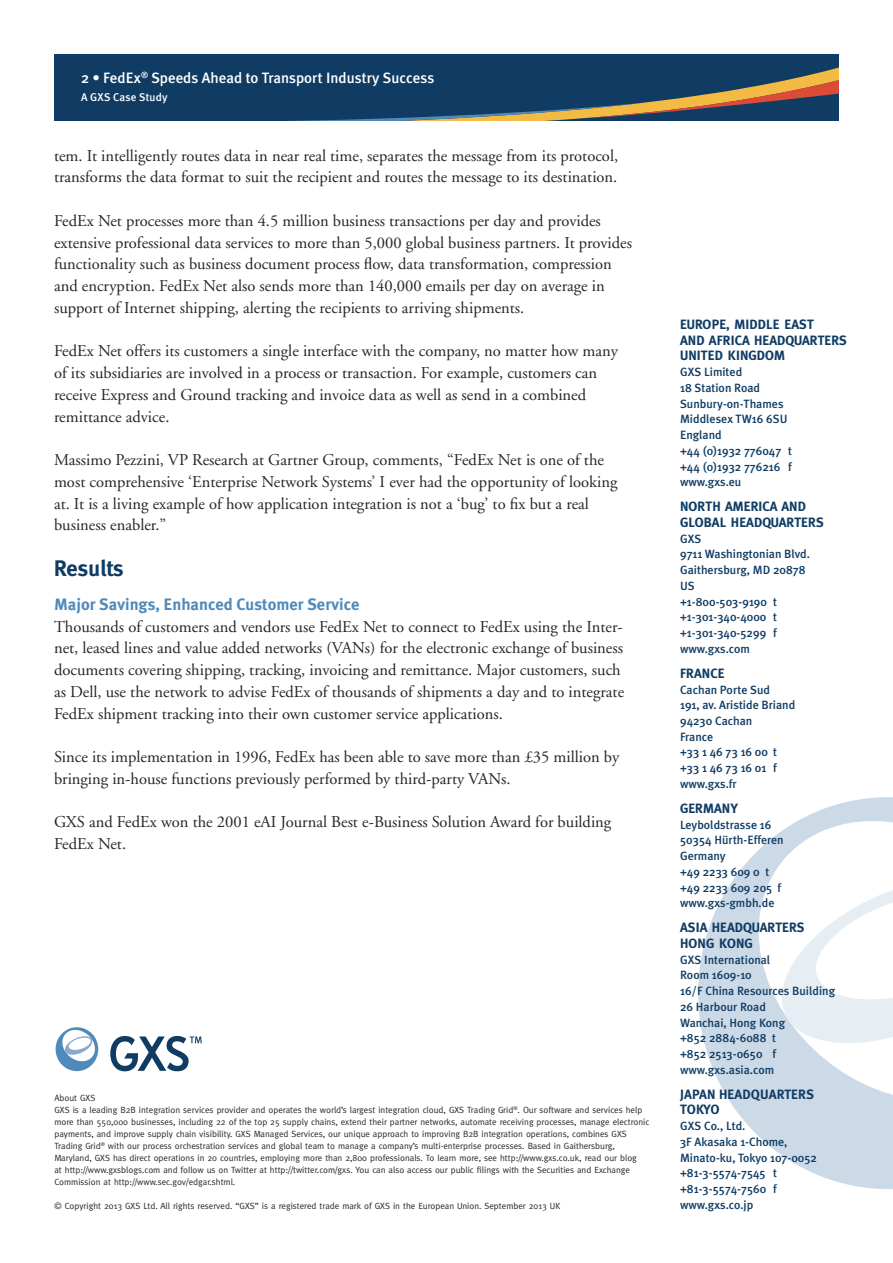
<style>
.page{position:relative;width:893px;height:1263px;background:#fff}
.page>*{position:absolute;margin:0;border:0;box-sizing:border-box;transform-origin:0 0}
.t1{font:700 22.5px "Meta";color:#103c64}
.t2{font:16.5px/21.8px "Adobe Garamond";color:#262527}
.t3{font:700 16.5px "Meta Plus";color:#508aba}
.t4{font:500 15px "Meta Plus";color:#fff}
.t5{font:700 13.5px/15.8px "Meta";letter-spacing:.01em;color:#103c64}
.t6{font:700 13.5px/15.8px "Meta";letter-spacing:.01em;color:#103c64}
.t7{font:500 12px/15.8px "Meta Plus";color:#103c64}
.t8{font:500 11.25px "Meta Plus";letter-spacing:.01em;color:#fff}
.t9{font:9px/12px "Meta";color:#262527}
</style>
<div class="page">
<div style="left:54px;top:54px;width:785px;height:66px;background:#103c64"></div>
<svg style="left:338px;top:67px;width:501px;height:53px"></svg>
<svg style="left:698px;top:797px;width:195px;height:392px;fill:#ccdae7"></svg>
<svg style="left:765px;top:865px;width:128px;height:190px"></svg>
<svg style="left:56px;top:1027px;width:42px;height:44px"></svg>
<svg style="left:110px;top:1035px;width:92px;height:37px"></svg>
<p class="t4" style="left:81px;top:69px;width:355px">2 • FedEx<sup>®</sup> Speeds Ahead to Transport Industry Success</p>
<p class="t8" style="left:81px;top:90px;width:88px">A GXS Case Study</p>
<p class="t2" style="left:54px;top:145px;width:566px">tem. It intelligently routes data in near real time, separates the message from its protocol, transforms the data format to suit the recipient and routes the message to its destination.</p>
<p class="t2" style="left:54px;top:210px;width:579px">FedEx Net processes more than 4.5 million business transactions per day and provides extensive professional data services to more than 5,000 global business partners. It provides functionality such as business document process flow, data transformation, compression and encryption. FedEx Net also sends more than 140,000 emails per day on average in support of Internet shipping, alerting the recipients to arriving shipments.</p>
<p class="t2" style="left:54px;top:341px;width:565px">FedEx Net offers its customers a single interface with the company, no matter how many of its subsidiaries are involved in a process or transaction. For example, customers can receive Express and Ground tracking and invoice data as well as send in a combined remittance advice.</p>
<p class="t2" style="left:54px;top:449px;width:565px">Massimo Pezzini, VP Research at Gartner Group, comments, “FedEx Net is one of the most comprehensive ‘Enterprise Network Systems’ I ever had the opportunity of looking at. It is a living example of how application integration is not a ‘bug’ to fix but a real business enabler.”</p>
<h1 class="t1" style="left:54px;top:555px;width:71px">RESULTS</h1>
<p class="t3" style="left:54px;top:595px;width:307px">Major Savings, Enhanced Customer Service</p>
<p class="t2" style="left:54px;top:616px;width:572px">Thousands of customers and vendors use FedEx Net to connect to FedEx using the Inter&shy;net, leased lines and value added networks (VANs) for the electronic exchange of business documents covering shipping, tracking, invoicing and remittance. Major customers, such as Dell, use the network to advise FedEx of thousands of shipments a day and to integrate FedEx shipment tracking into their own customer service applications.</p>
<p class="t2" style="left:54px;top:746px;width:567px">Since its implementation in 1996, FedEx has been able to save more than £35 million by bringing in-house functions previously performed by third-party VANs.</p>
<p class="t2" style="left:54px;top:812px;width:559px">GXS and FedEx won the 2001 eAI Journal Best e-Business Solution Award for building<br>FedEx Net.</p>
<p class="t9" style="left:54px;top:1092px;width:596px">About GXS<br>GXS is a leading B2B integration services provider and operates the world’s largest integration cloud, GXSTrading Grid<sup>®</sup>. Our software and services help more than 550,000 businesses, including 22 of the top 25 supply chains, extend their partner networks, automate receiving processes, manage electronic payments, and improve supply chain visibility. GXS Managed Services, our unique approach to improving B2B integration operations, combines GXS Trading Grid<sup>®</sup> with our process orchestration services and global team to manage a company’s multi-enterprise processes. Based in Gaithersburg, Maryland, GXS has direct operations in 20 countries, employing more than 2,800 professionals. To learn more, see http://www.gxs.co.uk, read our blog<br>at http://www.gxsblogs.com and follow us on Twitter at http://twitter.com/gxs. You can also access our public filings with the Securities and Exchange Commission at http://www.sec.gov/edgar.shtml.</p>
<p class="t9" style="left:54px;top:1200px;width:507px">© Copyright 2013 GXS Ltd. All rights reserved. “GXS” is a registered trade mark of GXS in the European Union. September 2013 U K</p>
<p class="t5" style="left:680px;top:316px;width:168px">EUROPE, MIDDLE EAST<br>AND AFRICA HEADQUARTERS<br>UNITED KINGDOM</p>
<p class="t7" style="left:680px;top:364px;width:113px">GXS Limited<br>18 Station Road<br>Sunbury-on-Thames<br>Middlesex TW16 6SU<br>England<br>+44 (0)1932 776047 t +44 (0)1932 776216 f www.gxs.eu</p>
<p class="t5" style="left:680px;top:499px;width:18px">NORTH</p>
<p class="t5" style="left:725px;top:499px;width:17px">AMERICA</p>
<p class="t5" style="left:781px;top:499px;width:10px">AND</p>
<p class="t5" style="left:680px;top:514px;width:17px">GLOBAL</p>
<p class="t5" style="left:731px;top:514px;width:18px">HEADQUARTERS</p>
<p class="t7" style="left:680px;top:531px;width:131px">GXS<br>9711 Washingtonian Blvd.<br>Gaithersburg, MD 20878<br>US<br>+1-800-503-9190 t +1-301-340-4000 t +1-301-340-5299 f www.gxs.com</p>
<p class="t5" style="left:680px;top:665px;width:15px">FRANCE</p>
<p class="t7" style="left:680px;top:681px;width:117px">Cachan Porte Sud<br>191, av. Aristide Briand<br>94230 Cachan<br>France<br>+33 1 46 73 16 00 t +33 1 46 73 16 01 f www.gxs.fr</p>
<p class="t5" style="left:680px;top:800px;width:18px">GERMAN</p>
<p class="t5" style="left:730px;top:800px;width:9px">Y</p>
<p class="t7" style="left:680px;top:816px;width:105px">Leyboldstrasse 16<br>50354 Hürth-Efferen<br>Germany<br>+49 2233 609 0 t +49 2233 609 205 f www.gxs-gmbh.de</p>
<p class="t5" style="left:680px;top:919px;width:126px">ASIA HEADQUARTERS<br>HONG KONG</p>
<p class="t7" style="left:680px;top:951px;width:157px">GXS International<br>Room 1609-10<br>16/F China Resources Building<br>26 Harbour Road<br>Wanchai, Hong Kong<br>+852 2884-6088 t<br>+852 2513-0650 f www.gxs.asia.com</p>
<p class="t6" style="left:680px;top:1086px;width:135px">JAPAN HEADQUARTERS<br>TOKYO</p>
<p class="t7" style="left:680px;top:1118px;width:138px">GXS Co., Ltd.<br>3F Akasaka 1-Chome,<br>Minato-ku, Tokyo 107-0052 +81-3-5574-7545 t +81-3-5574-7560 f www.gxs.co.jp</p>
</div>
